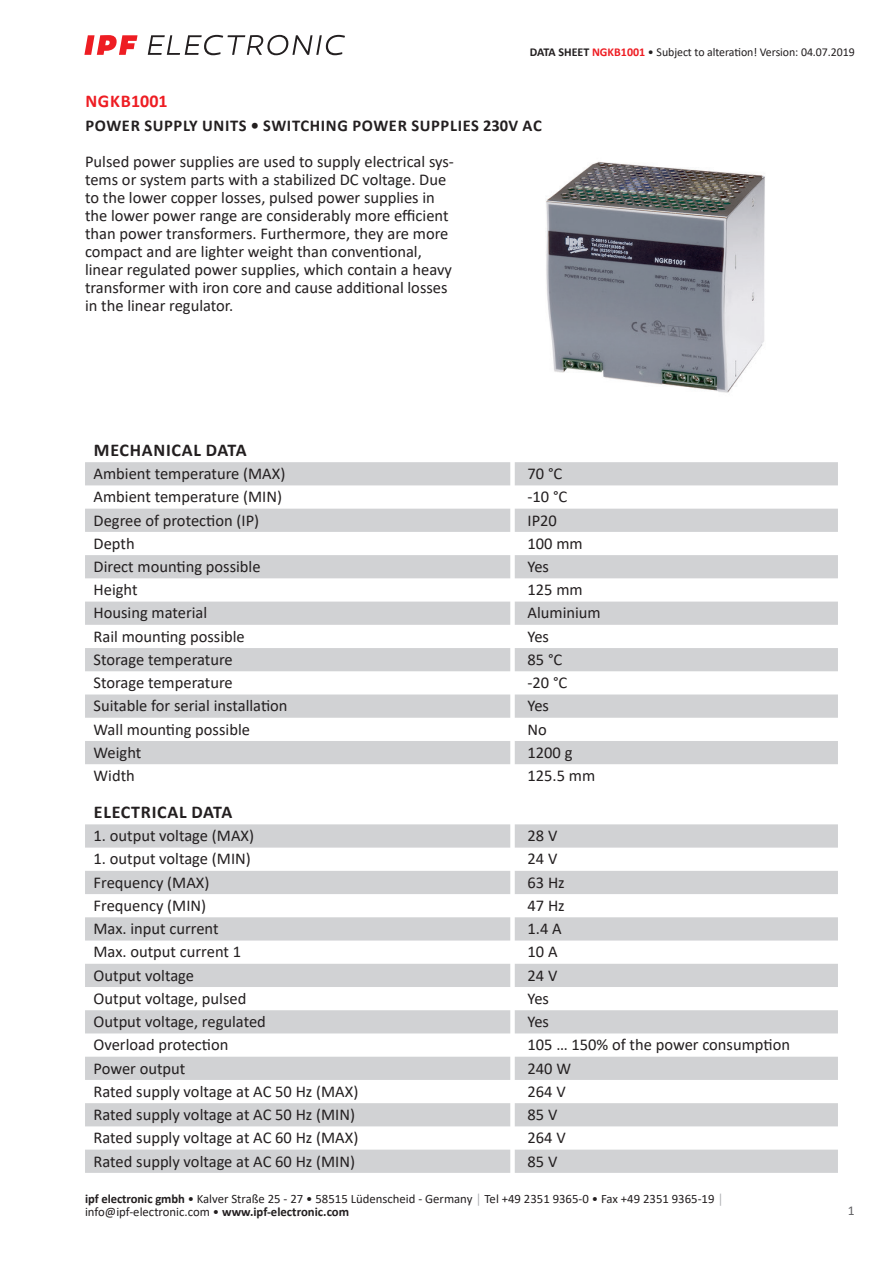
<style>
.page{position:relative;width:893px;height:1263px;background:#fff}
.page>*{position:absolute;margin:0;border:0;box-sizing:border-box;transform-origin:0 0}
.t1{font:700 18px "Calibri";letter-spacing:.04em;color:#231f20}
.t2{font:700 18px "Calibri";letter-spacing:.02em;color:#ee1d23}
.t3{font:16.5px/18px "Calibri";color:#231f20}
.t4{font:700 16.5px "Calibri";letter-spacing:.04em;color:#231f20}
.t5{font:13.5px "Calibri";color:#636366}
.t6{font:12.75px/12.6px "Calibri";color:#231f20}
.t7{font:12px "Calibri";letter-spacing:-.005em;color:#231f20}
.s1{font-weight:700}
.s2{font-weight:700;color:#ee1d23}
.s3{color:#a8a9ad}
</style>
<div class="page">
<svg style="left:148px;top:35px;width:197px;height:20px"></svg>
<svg style="left:84px;top:35px;width:54px;height:20px"></svg>
<svg style="left:85px;top:462px;width:753px;height:302px;fill:#d1d2d4"></svg>
<svg style="left:85px;top:824px;width:753px;height:349px;fill:#d1d2d4"></svg>
<img style="left:546px;top:161px;width:219px;height:232px">
<p class="t7" style="left:530px;top:44px;width:326px"><span class="s1">DATA SHEET</span> <span class="s2">NGKB1001</span> • Subject to alteration! Version: 04.07.2019</p>
<p class="t2" style="left:85px;top:88px;width:84px">NGKB1001</p>
<p class="t4" style="left:85px;top:114px;width:458px">POWER SUPPLY UNITS • SWITCHING POWER SUPPLIES 230V AC</p>
<p class="t3" style="left:85px;top:152px;width:370px">Pulsed power supplies are used to supply electrical sys&shy;tems or system parts with a stabilized DC voltage. Due to the lower copper losses, pulsed power supplies in the lower power range are considerably more efficient than power transformers. Furthermore, they are more compact and are lighter weight than conventional, linear regulated power supplies, which contain a heavy transformer with iron core and cause additional losses in the linear regulator.</p>
<p class="t1" style="left:94px;top:437px;width:154px">MECHANICAL DATA</p>
<p class="t3" style="left:94px;top:464px;width:193px">Ambient temperature (MAX)</p>
<p class="t3" style="left:527px;top:464px;width:36px">70 °C</p>
<p class="t3" style="left:94px;top:487px;width:190px">Ambient temperature (MIN)</p>
<p class="t3" style="left:527px;top:487px;width:41px">-10 °C</p>
<p class="t3" style="left:94px;top:511px;width:167px">Degree of protection (IP)</p>
<p class="t3" style="left:527px;top:511px;width:31px">IP20</p>
<p class="t3" style="left:94px;top:534px;width:43px">Depth</p>
<p class="t3" style="left:527px;top:534px;width:57px">100 mm</p>
<p class="t3" style="left:94px;top:557px;width:169px">Direct mounting possible</p>
<p class="t3" style="left:527px;top:557px;width:23px">Yes</p>
<p class="t3" style="left:94px;top:580px;width:46px">Height</p>
<p class="t3" style="left:527px;top:580px;width:57px">125 mm</p>
<p class="t3" style="left:94px;top:603px;width:115px">Housing material</p>
<p class="t3" style="left:527px;top:603px;width:75px">Aluminium</p>
<p class="t3" style="left:94px;top:627px;width:153px">Rail mounting possible</p>
<p class="t3" style="left:527px;top:627px;width:23px">Yes</p>
<p class="t3" style="left:94px;top:650px;width:141px">Storage temperature</p>
<p class="t3" style="left:527px;top:650px;width:36px">85 °C</p>
<p class="t3" style="left:94px;top:673px;width:141px">Storage temperature</p>
<p class="t3" style="left:527px;top:673px;width:41px">-20 °C</p>
<p class="t3" style="left:94px;top:696px;width:195px">Suitable for serial installation</p>
<p class="t3" style="left:527px;top:696px;width:23px">Yes</p>
<p class="t3" style="left:94px;top:720px;width:158px">Wall mounting possible</p>
<p class="t3" style="left:527px;top:720px;width:21px">No</p>
<p class="t3" style="left:94px;top:743px;width:49px">Weight</p>
<p class="t3" style="left:527px;top:743px;width:46px">1200 g</p>
<p class="t3" style="left:94px;top:766px;width:43px">Width</p>
<p class="t3" style="left:527px;top:766px;width:69px">125.5 mm</p>
<p class="t1" style="left:94px;top:799px;width:140px">ELECTRICAL DATA</p>
<p class="t3" style="left:94px;top:826px;width:162px">1. output voltage (MAX)</p>
<p class="t3" style="left:527px;top:826px;width:31px">28 V</p>
<p class="t3" style="left:94px;top:849px;width:159px">1. output voltage (MIN)</p>
<p class="t3" style="left:527px;top:849px;width:31px">24 V</p>
<p class="t3" style="left:94px;top:873px;width:117px">Frequency (MAX)</p>
<p class="t3" style="left:527px;top:873px;width:39px">63 Hz</p>
<p class="t3" style="left:94px;top:896px;width:114px">Frequency (MIN)</p>
<p class="t3" style="left:527px;top:896px;width:39px">47 Hz</p>
<p class="t3" style="left:94px;top:919px;width:127px">Max. input current</p>
<p class="t3" style="left:527px;top:919px;width:36px">1.4 A</p>
<p class="t3" style="left:94px;top:942px;width:149px">Max. output current 1</p>
<p class="t3" style="left:527px;top:942px;width:32px">10 A</p>
<p class="t3" style="left:94px;top:966px;width:102px">Output voltage</p>
<p class="t3" style="left:527px;top:966px;width:31px">24 V</p>
<p class="t3" style="left:94px;top:989px;width:154px">Output voltage, pulsed</p>
<p class="t3" style="left:527px;top:989px;width:23px">Yes</p>
<p class="t3" style="left:94px;top:1012px;width:174px">Output voltage, regulated</p>
<p class="t3" style="left:527px;top:1012px;width:23px">Yes</p>
<p class="t3" style="left:94px;top:1035px;width:136px">Overload protection</p>
<p class="t3" style="left:527px;top:1035px;width:264px">105 … 150% of the power consumption</p>
<p class="t3" style="left:94px;top:1059px;width:93px">Power output</p>
<p class="t3" style="left:527px;top:1059px;width:45px">240 W</p>
<p class="t3" style="left:94px;top:1082px;width:266px">Rated supply voltage at AC 50 Hz (MAX)</p>
<p class="t3" style="left:527px;top:1082px;width:40px">264 V</p>
<p class="t3" style="left:94px;top:1105px;width:263px">Rated supply voltage at AC 50 Hz (MIN)</p>
<p class="t3" style="left:527px;top:1105px;width:31px">85 V</p>
<p class="t3" style="left:94px;top:1128px;width:266px">Rated supply voltage at AC 60 Hz (MAX)</p>
<p class="t3" style="left:527px;top:1128px;width:40px">264 V</p>
<p class="t3" style="left:94px;top:1151px;width:263px">Rated supply voltage at AC 60 Hz (MIN)</p>
<p class="t3" style="left:527px;top:1151px;width:31px">85 V</p>
<p class="t6" style="left:85px;top:1192px;width:640px"><span class="s1">ipf electronic gmbh</span> • Kalver Straße 25 - 27 • 58515 Lüdenscheid - Germany <span class="s3">│</span> Tel +49 2351 9365-0 • Fax +49 2351 9365-19 <span class="s3">│ </span>info@ipf-electronic.com • <span class="s1">www.ipf-electronic.com</span></p>
<p class="t5" style="left:848px;top:1201px;width:8px">1</p>
</div>
